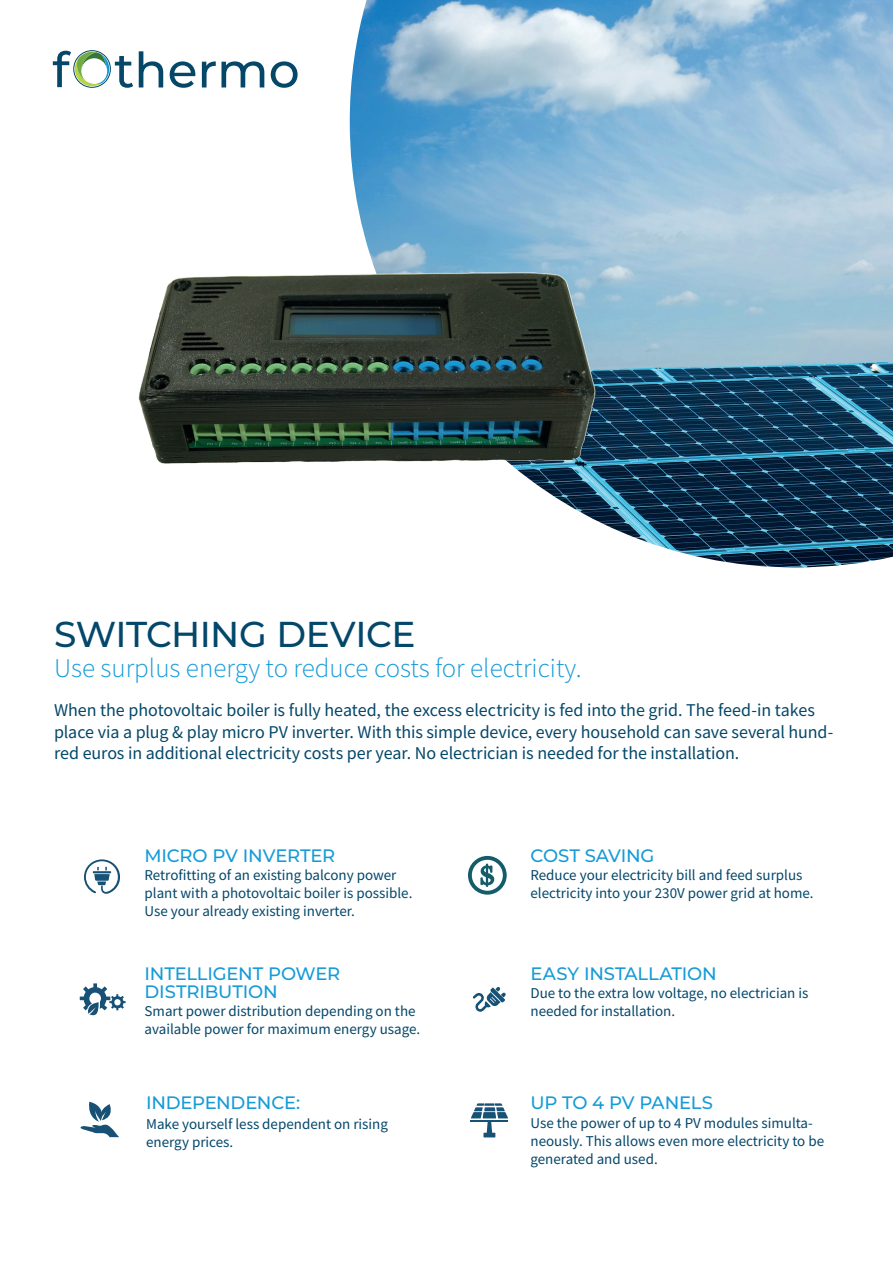
<style>
.page{position:relative;width:893px;height:1263px;background:#fff}
.page>*{position:absolute;margin:0;border:0;box-sizing:border-box;transform-origin:0 0}
.t1{font:500 36px "Montserrat";letter-spacing:-.015em;color:#03476a}
.t2{font:300 27px "Source Sans Pro";color:#169bd8}
.t3{font:18px/21.6px "Source Sans Pro";letter-spacing:-.005em;color:#044769}
.t4{font:500 18px/18px "Montserrat";letter-spacing:-.01em;color:#169bd8}
.t5{font:15px/18px "Source Sans Pro";color:#03476a}
</style>
<div class="page">
<img style="left:350px;top:0;width:543px;height:567px">
<div style="left:73px;top:50px;width:38px;height:38px;border:1px solid #044769;border-radius:50%"></div>
<svg style="left:53px;top:51px;width:56px;height:36px"></svg>
<svg style="left:115px;top:56px;width:18px;height:32px"></svg>
<svg style="left:139px;top:51px;width:24px;height:36px"></svg>
<svg style="left:170px;top:61px;width:25px;height:27px"></svg>
<svg style="left:202px;top:61px;width:62px;height:26px"></svg>
<svg style="left:271px;top:61px;width:27px;height:27px"></svg>
<svg style="left:473px;top:987px;width:33px;height:25px"></svg>
<svg style="left:468px;top:856px;width:39px;height:39px"></svg>
<img style="left:138px;top:183px;width:491px;height:359px">
<svg style="left:84px;top:859px;width:36px;height:35px"></svg>
<svg style="left:80px;top:983px;width:46px;height:32px"></svg>
<svg style="left:81px;top:1102px;width:38px;height:35px"></svg>
<svg style="left:471px;top:1103px;width:37px;height:30px"></svg>
<hr style="left:483px;top:1133px;width:12px;height:4px;background:#175176">
<h1 class="t1" style="left:54px;top:610px;width:363px">SWITCHING DEVICE</h1>
<h2 class="t2" style="left:54px;top:651px;width:529px">Use surplus energy to reduce costs for electricity.</h2>
<p class="t3" style="left:54px;top:699px;width:781px">When the photovoltaic boiler is fully heated, the excess electricity is fed into the grid. The feed-in takes place via a plug &amp; play micro PV inverter. With this simple device, every household can save several hund&shy;red euros in additional electricity costs per year. No electrician is needed for the installation.</p>
<p class="t4" style="left:145px;top:846px;width:192px">MICRO PV INVERTER</p>
<p class="t4" style="left:530px;top:846px;width:125px">COST SAVING</p>
<p class="t5" style="left:145px;top:866px;width:269px">Retrofitting of an existing balcony power plant with a photovoltaic boiler is possible.<br>Use your already existing inverter.</p>
<p class="t5" style="left:530px;top:866px;width:285px">Reduce your electricity bill and feed surplus electricity into your 230V power grid at home.</p>
<p class="t4" style="left:145px;top:964px;width:197px">INTELLIGENT POWER<br>DISTRIBUTION</p>
<p class="t5" style="left:145px;top:1002px;width:277px">Smart power distribution depending on the available power for maximum energy usage.</p>
<p class="t4" style="left:530px;top:964px;width:188px">EASY INSTALLATION</p>
<p class="t5" style="left:530px;top:984px;width:279px">Due to the extra low voltage, no electrician is needed for installation.</p>
<p class="t4" style="left:146px;top:1093px;width:156px">INDEPENDENCE:</p>
<p class="t4" style="left:530px;top:1093px;width:184px">UP TO 4 PV PANELS</p>
<p class="t5" style="left:146px;top:1115px;width:243px">Make yourself less dependent on rising energy prices.</p>
<p class="t5" style="left:530px;top:1114px;width:295px">Use the power of up to 4 PV modules simulta&shy;neously. This allows even more electricity to be generated and used.</p>
</div>
